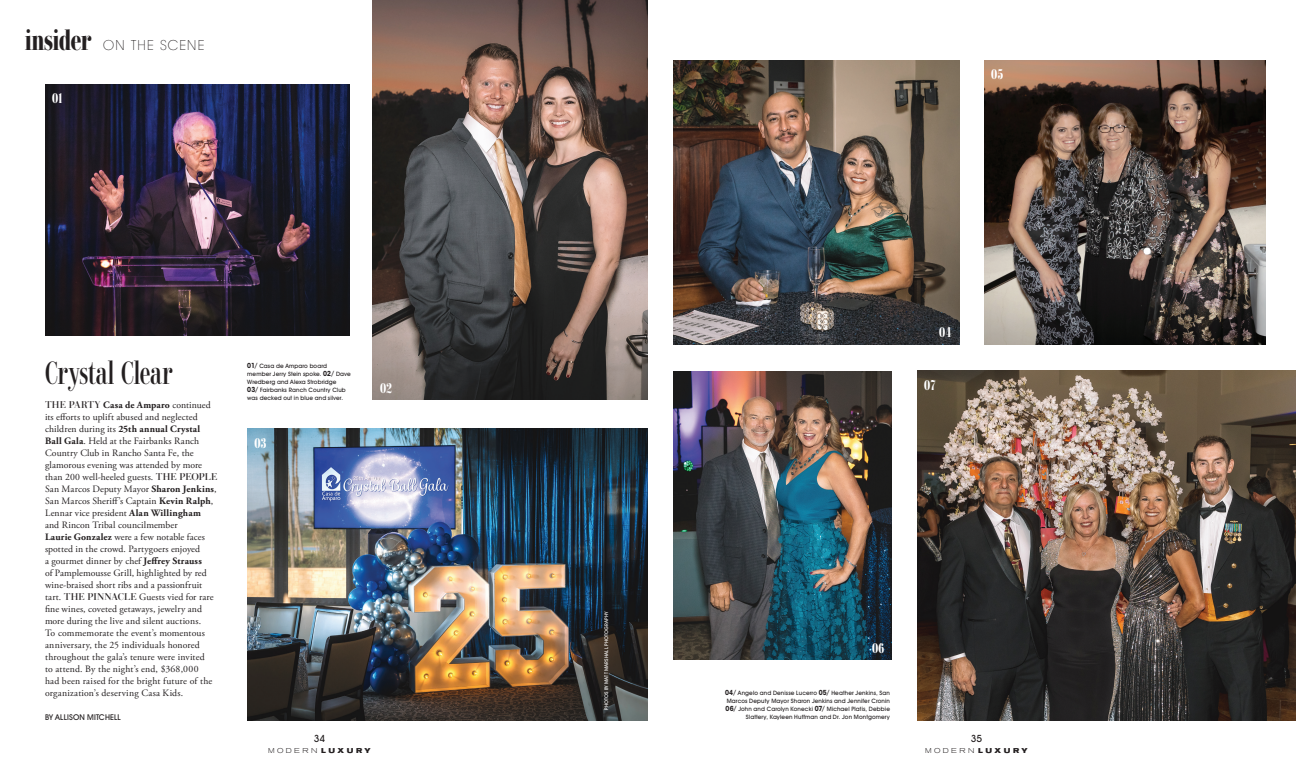
<style>
.page{position:relative;width:1296px;height:774px;background:#fff}
.page>*{position:absolute;margin:0;border:0;box-sizing:border-box;transform-origin:0 0}
.t1{font:condensed 32px "Didonesque";letter-spacing:-.01em;color:#231f20}
.t2{font:200 14px "Avant Garde IT Cby BT";letter-spacing:.085em;color:#231f20}
.t3{font:700 condensed 14px "Didonesque";letter-spacing:.02em;color:#fff}
.t4{font:500 10px "Avant Garde IT Cby BT";color:#231f20}
.t5{font:9.8px/12px "Adobe Garamond Pro";letter-spacing:.01em;color:#231f20}
.t6{font:500 8px "Avant Garde IT Cby BT";letter-spacing:.01em;color:#231f20}
.t7{font:300 expanded 7px "Akzidenz Grotesk BE";letter-spacing:.33em;color:#231f20}
.WD_Intrograph{font:500 6px/8px "Avant Garde IT Cby BT";letter-spacing:.02em;color:#231f20;text-align:right}
.t8{font:500 5px "Avant Garde IT Cby BT";letter-spacing:.02em;color:#fff}
.s1{font-family:"Didonesque";font-weight:700;font-stretch:condensed;font-size:28px}
.s2{font-family:"Didonesque"}
.s3{font-weight:700}
.s4{font-weight:700;font-stretch:condensed;font-size:7px}
</style>
<div class="page">
<img style="left:247px;top:428px;width:401px;height:292px">
<img style="left:373px;top:0;width:275px;height:400px">
<img style="left:674px;top:60px;width:285px;height:284px">
<img style="left:45px;top:84px;width:305px;height:252px">
<img style="left:917px;top:371px;width:379px;height:349px">
<img style="left:674px;top:372px;width:217px;height:288px">
<img style="left:984px;top:60px;width:281px;height:284px">
<h2 class="t2" style="left:25px;top:37px;width:181px"><span class="s1">insider</span> ON THE SCENE</h2>
<p class="t3" style="left:52px;top:91px;width:12px">01</p>
<p class="t1" style="left:45px;top:355px;width:129px">Crystal Clear</p>
<p class="t5" style="left:45px;top:399px;width:174px"><span class="s2">THE PARTY</span> <span class="s3">Casa de Amparo</span> continued its efforts to uplift abused and neglected children during its <span class="s3">25th annual Crystal Ball Gala</span>. Held at the Fairbanks Ranch Country Club in Rancho Santa Fe, the glamorous evening was attended by more than 200 well-heeled guests. <span class="s2">THE PEOPLE </span>San Marcos Deputy Mayor <span class="s3">Sharon Jenkins</span>, San Marcos Sheriff’s Captain <span class="s3">Kevin Ralph</span>, Lennar vice president <span class="s3">Alan Willingham </span>and Rincon Tribal councilmember<br><span class="s3">Laurie Gonzalez</span> were a few notable faces spotted in the crowd. Partygoers enjoyed<br>a gourmet dinner by chef <span class="s3">Jeffrey Strauss<br></span>of Pamplemousse Grill, highlighted by red wine-braised short ribs and a passionfruit tart. <span class="s2">THE PINNACLE</span> Guests vied for rare fine wines, coveted getaways, jewelry and more during the live and silent auctions.<br>To commemorate the event’s momentous anniversary, the 25 individuals honored throughout the gala’s tenure were invited<br>to attend. By the night’s end, $368,000<br>had been raised for the bright future of the organization’s deserving Casa Kids.</p>
<p class="t6" style="left:45px;top:713px;width:77px">BY ALLISON MITCHELL</p>
<p class="WD_Intrograph" style="left:247px;top:362px;width:105px;text-align:left"><span class="s4">01/</span> Casa de Amparo board member Jerry Stein spoke. <span class="s4">02/</span> Dave<br>Wredberg and Alexa Strobridge<br><span class="s4">03/</span> Fairbanks Ranch Country Club was decked out in blue and silver.</p>
<p class="t3" style="left:255px;top:435px;width:13px">03</p>
<p class="t3" style="left:380px;top:380px;width:13px">02</p>
<p class="t4" style="left:314px;top:732px;width:13px">34</p>
<p class="t7" style="left:268px;top:746px;width:104px">MODERN <span class="s3">LUXURY</span></p>
<p class="t8" style="left:603px;top:710px;width:100px;rotate:-90deg">PHOTOS BY MATT MARSHALL PHOTOGRAPHY</p>
<p class="t3" style="left:991px;top:67px;width:13px">05</p>
<p class="t3" style="left:939px;top:325px;width:14px">04</p>
<p class="t3" style="left:924px;top:377px;width:13px">07</p>
<p class="t3" style="left:872px;top:640px;width:14px">06</p>
<p class="WD_Intrograph" style="left:725px;top:689px;width:166px"><span class="s4">04/</span> Angelo and Denisse Lucerro <span class="s4">05/</span> Heather Jenkins, San Marcos Deputy Mayor Sharon Jenkins and Jennifer Cronin <span class="s4">06/</span> John and Carolyn Konecki <span class="s4">07/</span> Michael Platis, Debbie Slattery, Kayleen Huffman and Dr. Jon Montgomery</p>
<p class="t4" style="left:971px;top:732px;width:13px">35</p>
<p class="t7" style="left:925px;top:746px;width:104px">MODERN <span class="s3">LUXURY</span></p>
</div>
